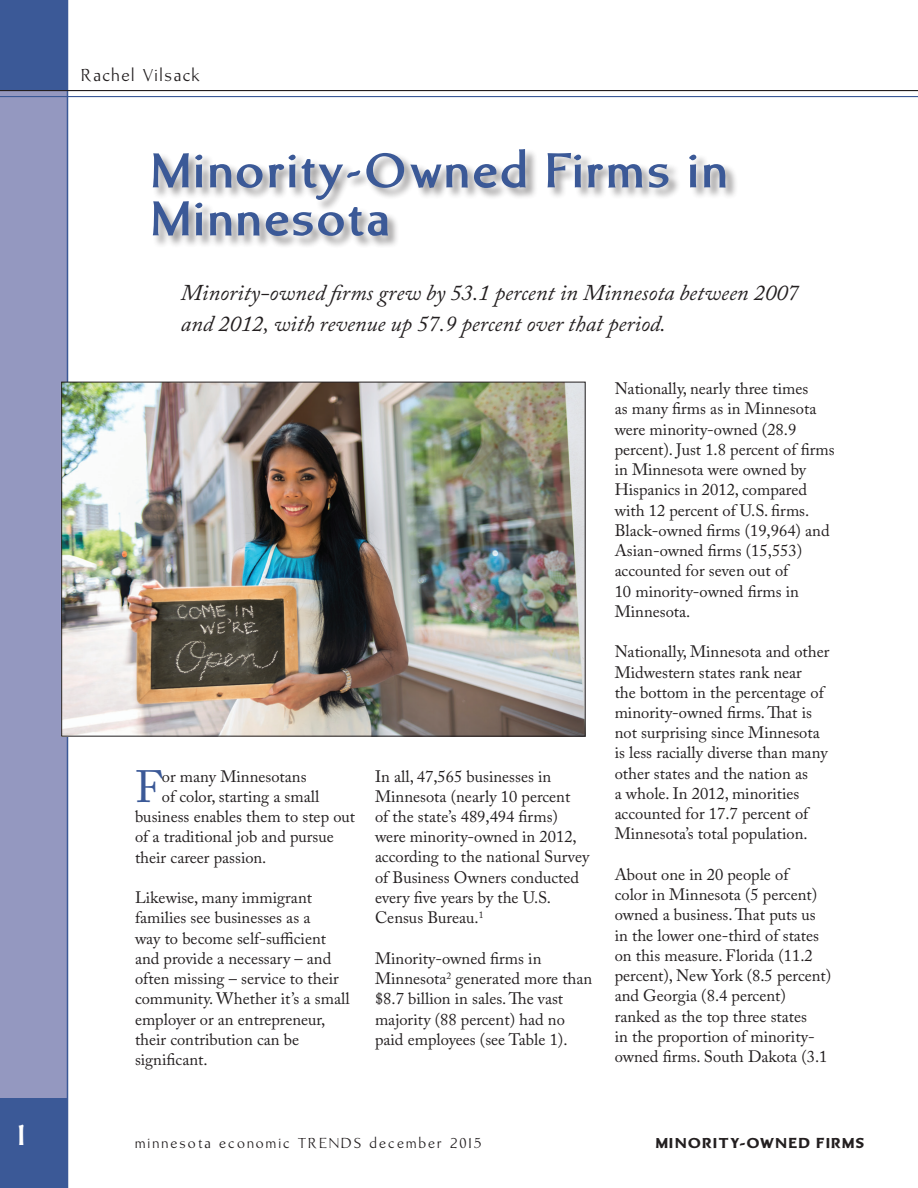
<style>
.page{position:relative;width:918px;height:1188px;background:#fff}
.page>*{position:absolute;margin:0;border:0;box-sizing:border-box;transform-origin:0 0}
.Head_story{font:700 51px/48px "Brinar";letter-spacing:.05em;color:#3b5997}
.Body_initial_cap{font:45px "Adobe Caslon Pro";color:#3b5997}
.t1{font:700 30px "Brinar";color:#fff}
.Head_story_sub{font:italic 22.5px/31.5px "Adobe Caslon Pro";color:#231f20}
.Author_s_name_LEFT{font:18px "Brinar";letter-spacing:.1em;color:#231f20}
.Body_initial_cap-2{font:16.5px/20.2px "Adobe Caslon Pro";color:#231f20}
.t2{font:15px "Brinar";letter-spacing:.15em;color:#231f20}
.t3{font:900 15px "Brinar";letter-spacing:.11em;color:#231f20}
</style>
<div class="page">
<div style="left:0;top:90px;width:68px;height:1008px;background:#9498c0"></div>
<div style="left:0;top:1098px;width:68px;height:90px;background:#3b5997"></div>
<div style="left:0;top:0;width:68px;height:90px;background:#3b5997"></div>
<hr style="left:67px;top:0;width:1px;height:1188px;background:#3b5997">
<hr style="left:0;top:96px;width:918px;height:1px;background:#3b5997">
<hr style="left:0;top:90px;width:918px;height:1px;background:#231f20">
<div style="left:152px;top:149px;width:586px;height:100px;background:#231f20;opacity:.45"></div>
<img style="left:63px;top:384px;width:520px;height:350px">
<p class="Author_s_name_LEFT" style="left:81px;top:65px;width:121px">Rachel Vilsack</p>
<p class="Head_story" style="left:151px;top:148px;width:578px">Minority-Owned Firms in<br>Minnesota</p>
<p class="Head_story_sub" style="left:181px;top:276px;width:619px">Minority-owned firms grew by 53.1 percent in Minnesota between 2007 and 2012, with revenue up 57.9 percent over that period.</p>
<p class="Body_initial_cap" style="left:135px;top:760px;width:28px">F</p>
<p class="Body_initial_cap-2" style="left:162px;top:766px;width:146px">or many Minnesotans</p>
<p class="Body_initial_cap-2" style="left:162px;top:786px;width:159px">of color, starting a small</p>
<p class="Body_initial_cap-2" style="left:135px;top:806px;width:222px">business enables them to step out</p>
<p class="Body_initial_cap-2" style="left:135px;top:827px;width:200px">of a traditional job and pursue</p>
<p class="Body_initial_cap-2" style="left:135px;top:847px;width:133px">their career passion.</p>
<p class="Body_initial_cap-2" style="left:135px;top:887px;width:216px">Likewise, many immigrant families see businesses as a<br>way to become self-sufficient and provide a necessary – and often missing – service to their community. Whether it’s a small employer or an entrepreneur, their contribution can be significant.</p>
<p class="Body_initial_cap-2" style="left:375px;top:766px;width:216px">In all, 47,565 businesses in<br>Minnesota (nearly 10 percent<br>of the state’s 489,494 firms) were minority-owned in 2012, according to the national Survey of Business Owners conducted every five years by the U.S.<br>Census Bureau.<sup>1</sup></p>
<p class="Body_initial_cap-2" style="left:375px;top:948px;width:219px">Minority-owned firms in<br>Minnesota<sup>2</sup> generated more than $8.7 billion in sales. The vast majority (88 percent) had no paid employees (see Table 1).</p>
<p class="Body_initial_cap-2" style="left:615px;top:378px;width:221px">Nationally, nearly three times<br>as many firms as in Minnesota were minority-owned (28.9 percent). Just 1.8 percent of firms in Minnesota were owned by<br>Hispanics in 2012, compared with 12 percent of U.S. firms.<br>Black-owned firms (19,964) and<br>Asian-owned firms (15,553) accounted for seven out of<br>10 minority-owned firms in<br>Minnesota.</p>
<p class="Body_initial_cap-2" style="left:615px;top:641px;width:216px">Nationally, Minnesota and other<br>Midwestern states rank near<br>the bottom in the percentage of minority-owned firms. That is not surprising since Minnesota is less racially diverse than many other states and the nation as<br>a whole. In 2012, minorities accounted for 17.7 percent of<br>Minnesota’s total population.</p>
<p class="Body_initial_cap-2" style="left:615px;top:864px;width:218px">About one in 20 people of<br>color in Minnesota (5 percent) owned a business. That puts us in the lower one-third of states on this measure. Florida (11.2 percent), New York (8.5 percent) and Georgia (8.4 percent) ranked as the top three states<br>in the proportion of minority&shy;owned firms. South Dakota (3.1</p>
<h3 class="t1" style="left:18px;top:1119px;width:9px">1</h3>
<p class="t2" style="left:135px;top:1134px;width:348px">minnesota economic TRENDS december 2015</p>
<p class="t3" style="left:656px;top:1134px;width:209px">MINORITY-OWNED FIRMS</p>
</div>
